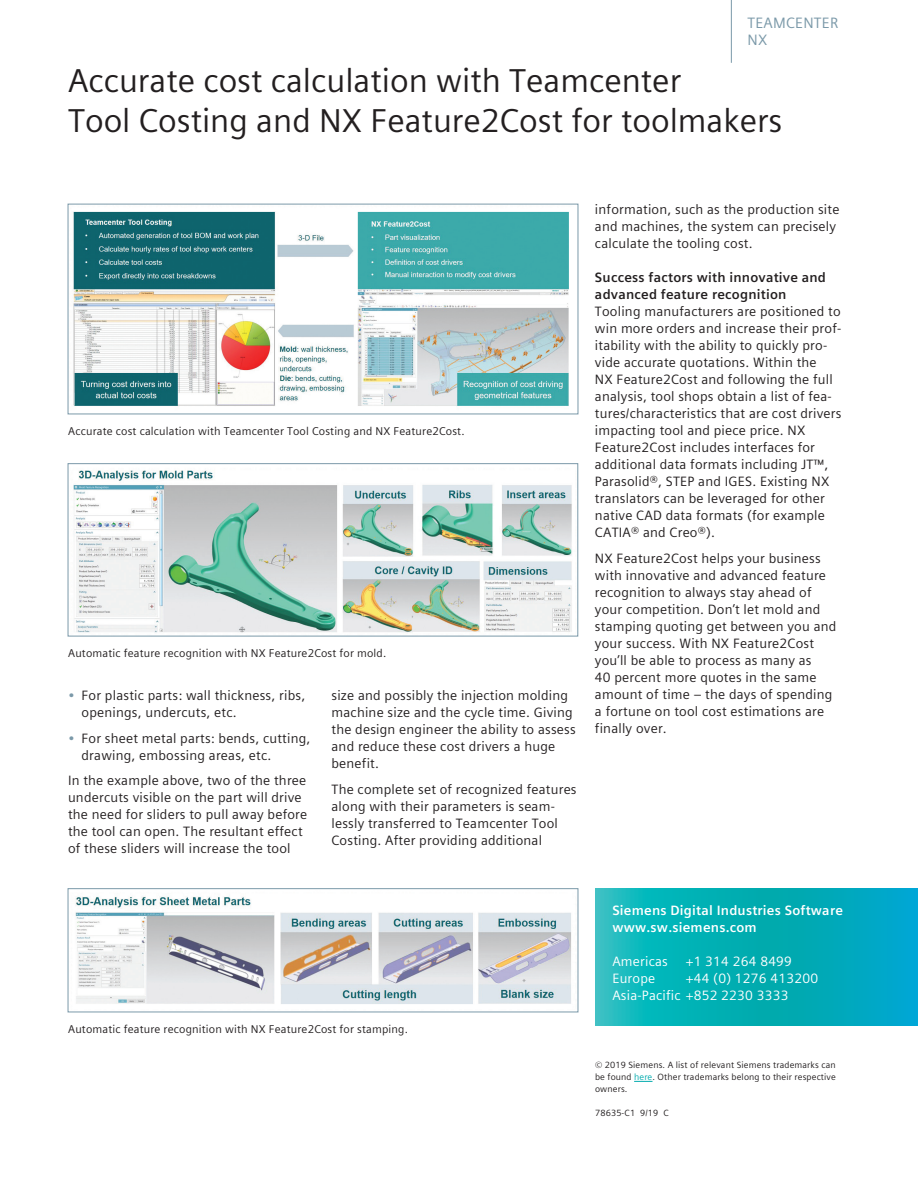
<style>
.page{position:relative;width:918px;height:1188px;background:#fff}
.page>*{position:absolute;margin:0;border:0;box-sizing:border-box;transform-origin:0 0}
.t1{font:33px/39.6px "Siemens Sans Global";color:#231f20}
.t2{font:15px/17px "Siemens Sans Global";letter-spacing:.015em;color:#7b99a9}
.t3{font:13.5px/17px "Siemens Sans Global";letter-spacing:.015em;color:#231f20}
.t4{font:13.5px/17px "Siemens Sans Global";letter-spacing:.015em;color:#fff}
.t5{font:700 13.5px/17px "Siemens Sans Global";letter-spacing:.015em;color:#231f20}
.t6{font:700 13.5px/17px "Siemens Sans Global";letter-spacing:.015em;color:#fff}
.t7{font:11.25px "Siemens Sans Global";letter-spacing:.015em;color:#231f20}
.t8{font:9px/12px "Siemens Sans Global";letter-spacing:.015em;color:#231f20;text-align:justify}
.s1{color:#7b99a9}
.s2{color:#00aaad}
</style>
<div class="page">
<hr style="left:731px;top:0;width:1px;height:63px;background:#7b99a9">
<img style="left:73px;top:211px;width:496px;height:195px">
<div style="left:68px;top:204px;width:510px;height:210px;border:1px solid #7b99a9"></div>
<img style="left:73px;top:470px;width:499px;height:163px">
<div style="left:68px;top:463px;width:510px;height:173px;border:1px solid #7b99a9"></div>
<img style="left:75px;top:896px;width:496px;height:108px">
<div style="left:68px;top:888px;width:510px;height:124px;border:1px solid #7b99a9"></div>
<svg style="left:634px;top:1081px;width:19px;height:1px"></svg>
<svg style="left:595px;top:888px;width:323px;height:138px;background:#05aeba"></svg>
<p class="t2" style="left:748px;top:15px;width:92px">TEAMCENTER<br>NX</p>
<h1 class="t1" style="left:68px;top:61px;width:716px">Accurate cost calculation with Teamcenter<br>Tool Costing and NX Feature2Cost for toolmakers</h1>
<p class="t7" style="left:68px;top:423px;width:398px">Accurate cost calculation with Teamcenter Tool Costing and NX Feature2Cost.</p>
<p class="t7" style="left:68px;top:645px;width:320px">Automatic feature recognition with NX Feature2Cost for mold.</p>
<p class="t3" style="left:82px;top:687px;width:225px;text-indent:-14px"><span class="s1">•</span> For plastic parts: wall thickness, ribs, openings, undercuts, etc.</p>
<p class="t3" style="left:82px;top:730px;width:230px;text-indent:-14px"><span class="s1">•</span> For sheet metal parts: bends, cutting, drawing, embossing areas, etc.</p>
<p class="t3" style="left:68px;top:772px;width:241px">In the example above, two of the three undercuts visible on the part will drive the need for sliders to pull away before the tool can open. The resultant effect of these sliders will increase the tool</p>
<p class="t3" style="left:332px;top:687px;width:246px">size and possibly the injection molding machine size and the cycle time. Giving the design engineer the ability to assess and reduce these cost drivers a huge benefit.</p>
<p class="t3" style="left:332px;top:781px;width:247px">The complete set of recognized features along with their parameters is seam&shy;lessly transferred to Teamcenter Tool Costing. After providing additional</p>
<p class="t3" style="left:595px;top:201px;width:246px">information, such as the production site and machines, the system can precisely calculate the tooling cost.</p>
<p class="t5" style="left:595px;top:269px;width:233px">Success factors with innovative and advanced feature recognition</p>
<p class="t3" style="left:595px;top:303px;width:248px">Tooling manufacturers are positioned to win more orders and increase their prof&shy;itability with the ability to quickly pro&shy;vide accurate quotations. Within the<br>NX Feature2Cost and following the full analysis, tool shops obtain a list of fea&shy;tures/characteristics that are cost drivers impacting tool and piece price. NX Feature2Cost includes interfaces for additional data formats including JT™, Parasolid®, STEP and IGES. Existing NX translators can be leveraged for other native CAD data formats (for example CATIA® and Creo®).</p>
<p class="t3" style="left:595px;top:550px;width:243px">NX Feature2Cost helps your business with innovative and advanced feature recognition to always stay ahead of your competition. Don’t let mold and stamping quoting get between you and your success. With NX Feature2Cost you’ll be able to process as many as<br>40 percent more quotes in the same amount of time – the days of spending a fortune on tool cost estimations are finally over.</p>
<p class="t7" style="left:68px;top:1021px;width:341px">Automatic feature recognition with NX Feature2Cost for stamping.</p>
<p class="t6" style="left:612px;top:902px;width:232px">Siemens Digital Industries Software www.sw.siemens.com</p>
<p class="t4" style="left:612px;top:953px;width:57px">Americas</p>
<p class="t4" style="left:686px;top:953px;width:108px">+1 314 264 8499</p>
<p class="t4" style="left:612px;top:970px;width:44px">Europe</p>
<p class="t4" style="left:612px;top:970px;width:207px;text-indent:73px">+44 (0) 1276 413200<br>Asia-Pacific +852 2230 3333</p>
<p class="t8" style="left:595px;top:1059px;width:242px">© 2019 Siemens. A list of relevant Siemens trademarks can be found <span class="s2">here</span>. Other trademarks belong to their respective owners.</p>
<p class="t8" style="left:595px;top:1107px;width:75px">78635-C1 9/19 C</p>
</div>
